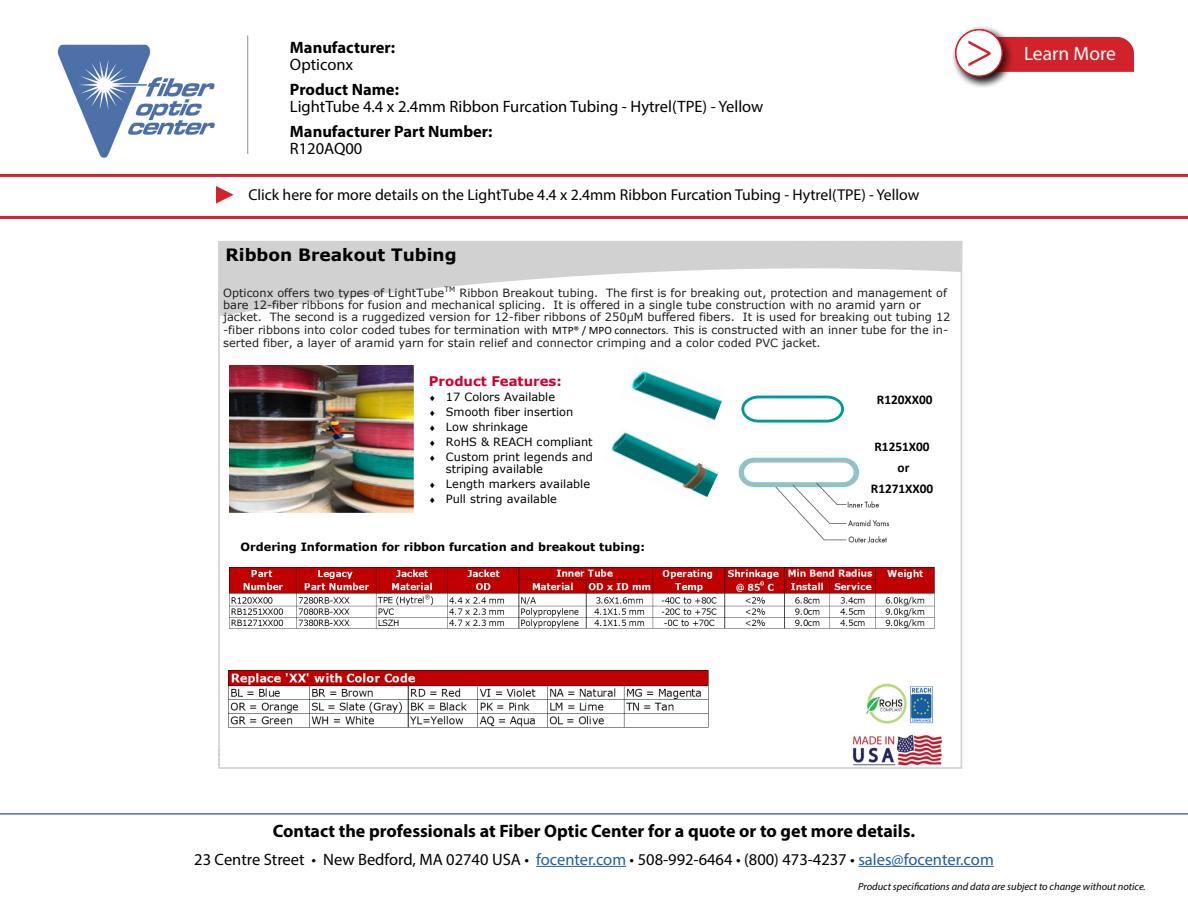
<style>
.page{position:relative;width:1188px;height:918px;background:#fff}
.page>*{position:absolute;margin:0;border:0;box-sizing:border-box;transform-origin:0 0}
.t1{font:51px "Minion Pro";color:#d2232a}
.t2{font:19.5px "Myriad Pro";color:#fff}
.t3{font:700 18px "Myriad Pro";color:#000}
.t4{font:700 17.1px "Verdana";color:#000}
.t5{font:16.5px/16.5px "Myriad Pro";color:#000}
.t6{font:700 16.5px/16.5px "Myriad Pro";color:#000}
.t7{font:15.75px "Myriad Pro";color:#000}
.t8{font:700 13.35px/21.1px "Calibri";letter-spacing:-.005em;color:#000;text-align:center}
.t9{font:700 13.35px "Verdana";color:#c03}
.t10{font:11.4px/12.1px "Verdana";color:#211d1e}
.t11{font:11.4px/12.1px "Verdana";color:#000}
.t12{font:700 11.4px "Verdana";color:#000}
.t13{font:italic 10.5px "Myriad Pro";color:#000}
.s1{font-weight:400}
.s2{font-weight:700}
.s3{font-family:"Calibri";color:#000}
.s4{color:#215e9e}
</style>
<div class="page">
<hr style="left:536px;top:866px;width:90px;height:1px;background:#215e9e">
<hr style="left:858px;top:866px;width:136px;height:1px;background:#215e9e">
<hr style="left:0;top:813px;width:1188px;height:2px;background:#4f70a8">
<img style="left:57px;top:44px;width:158px;height:114px">
<hr style="left:247px;top:36px;width:1px;height:118px;background:#8a8c8e">
<hr style="left:0;top:216px;width:1188px;height:3px;background:#d2232a">
<svg style="left:216px;top:186px;width:18px;height:18px"></svg>
<div style="left:1015px;top:37px;width:119px;height:35px;background:#d2232a"></div>
<div style="left:951px;top:25px;width:64px;height:64px;background:#000;opacity:.75"></div>
<div style="left:956px;top:30px;width:46px;height:46px;background:#fff;border-radius:50%"></div>
<div style="left:955px;top:29px;width:48px;height:48px;border:1px solid #d2232a;border-radius:50%"></div>
<hr style="left:0;top:174px;width:1188px;height:3px;background:#d2232a">
<img style="left:221px;top:244px;width:738px;height:498px">
<img style="left:229px;top:366px;width:184px;height:146px">
<img style="left:852px;top:734px;width:90px;height:32px">
<img style="left:228px;top:670px;width:480px;height:58px">
<img style="left:735px;top:456px;width:158px;height:91px">
<img style="left:860px;top:682px;width:82px;height:44px">
<img style="left:619px;top:355px;width:107px;height:77px">
<img style="left:603px;top:426px;width:116px;height:80px">
<svg style="left:740px;top:394px;width:105px;height:30px"></svg>
<img style="left:229px;top:568px;width:705px;height:60px">
<div style="left:740px;top:241px;width:222px;height:23px;background:#d1d1d1"></div>
<p class="t6" style="left:290px;top:39px;width:107px">Manufacturer:<br><span class="s1">Opticonx</span></p>
<p class="t5" style="left:290px;top:81px;width:475px"><span class="s2">Product Name:<br></span>LightTube 4.4 x 2.4mm Ribbon Furcation Tubing - Hytrel(TPE) - Yellow</p>
<p class="t6" style="left:290px;top:123px;width:204px">Manufacturer Part Number:</p>
<p class="t5" style="left:290px;top:140px;width:74px">R120AQ00</p>
<p class="t7" style="left:248px;top:185px;width:673px">Click here for more details on the LightTube 4.4 x 2.4mm Ribbon Furcation Tubing - Hytrel(TPE) - Yellow</p>
<h3 class="t4" style="left:226px;top:243px;width:232px">Ribbon Breakout Tubing</h3>
<p class="t10" style="left:223px;top:286px;width:729px">Opticonx offers two types of LightTube<sup>TM</sup> Ribbon Breakout tubing. The first is for breaking out, protection and management of bare 12-fiber ribbons for fusion and mechanical splicing. It is offered in a single tube construction with no aramid yarn or jacket. The second is a ruggedized version for 12-fiber ribbons of 250μM buffered fibers. It is used for breaking out tubing 12</p>
<p class="t10" style="left:223px;top:324px;width:727px;line-height:12.6px">-fiber ribbons into color coded tubes for termination with <span class="s3">MTP® / MPO connectors. Th</span>is is constructed with an inner tube for the in&shy;serted fiber, a layer of aramid yarn for stain relief and connector crimping and a color coded PVC jacket.</p>
<p class="t9" style="left:429px;top:372px;width:134px">Product Features:</p>
<p class="t11" style="left:429px;top:391px;width:128px">◻ 17 Colors Available</p>
<p class="t11" style="left:429px;top:406px;width:146px">◻ Smooth fiber insertion</p>
<p class="t11" style="left:429px;top:421px;width:101px">◻ Low shrinkage</p>
<p class="t11" style="left:429px;top:435px;width:165px">◻ RoHS &amp; REACH compliant</p>
<p class="t11" style="left:446px;top:450px;width:149px;text-indent:-17px">◻ Custom print legends and striping available</p>
<p class="t11" style="left:429px;top:477px;width:163px">◻ Length markers available</p>
<p class="t11" style="left:429px;top:492px;width:130px">◻ Pull string available</p>
<p class="t12" style="left:241px;top:539px;width:406px">Ordering Information for ribbon furcation and breakout tubing:</p>
<p class="t8" style="left:877px;top:389px;width:57px">R120XX00</p>
<p class="t8" style="left:871px;top:436px;width:64px">R1251X00 or<br>R1271XX00</p>
<p class="t1" style="left:965px;top:16px;width:30px">&gt;</p>
<p class="t2" style="left:1024px;top:42px;width:93px">Learn More</p>
<p class="t3" style="left:273px;top:819px;width:644px">Contact the professionals at Fiber Optic Center for a quote or to get more details.</p>
<p class="t5" style="left:194px;top:851px;width:801px">23 Centre Street • New Bedford, MA 02740 USA • <span class="s4">focenter.com</span> • 508-992-6464 • (800) 473-4237 • <span class="s4">sales@focenter.com</span></p>
<p class="t13" style="left:858px;top:880px;width:289px">Product specifications and data are subject to change without notice.</p>
</div>
